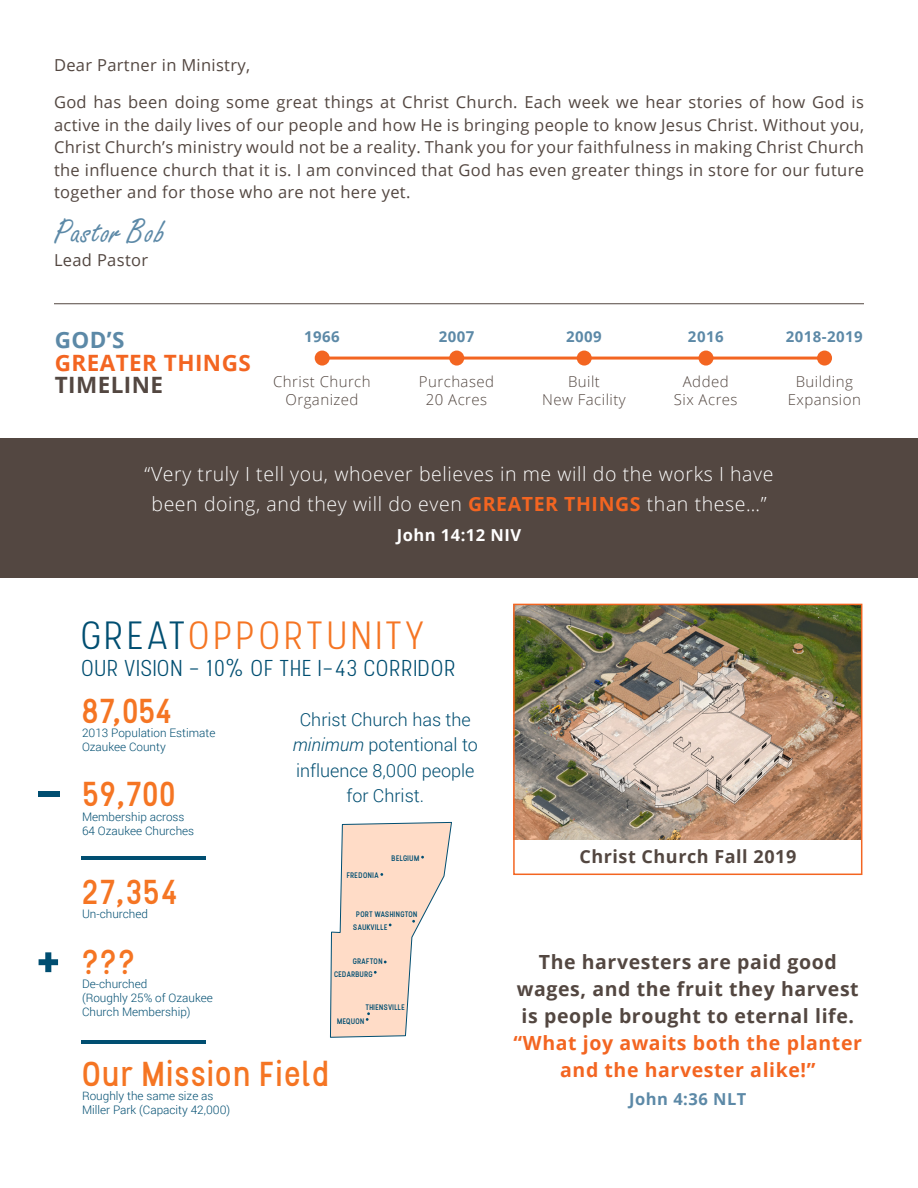
<style>
.page{position:relative;width:918px;height:1188px;background:#fff}
.page>*{position:absolute;margin:0;border:0;box-sizing:border-box;transform-origin:0 0}
.t1{font:500 60px "Stellar";color:#004e71}
.t2{font:300 39.3px "Stellar";letter-spacing:.06em;color:#f57523}
.t3{font:500 34.65px "Stellar";color:#f57523}
.t4{font:34.5px "Freehand";letter-spacing:.02em;color:#5c89a7}
.t5{font:300 22.95px "Stellar";color:#004e71}
.t6{font:700 22.5px/22.5px "Open Sans";letter-spacing:.02em;color:#f36521}
.t7{font:700 19.5px/27px "Open Sans";letter-spacing:.03em;color:#534741;text-align:center}
.t8{font:300 19.5px/30px "Open Sans";letter-spacing:.03em;color:#fff;text-align:center}
.t9{font:300 18px/25.5px "Roboto";color:#004e71;text-align:center}
.t10{font:700 18px "Open Sans";letter-spacing:.03em;color:#534741}
.t11{font:16.5px/22.5px "Open Sans";letter-spacing:.02em;color:#534741;text-align:justify}
.t12{font:700 16.5px "Open Sans";letter-spacing:.03em;color:#fff}
.t13{font:700 16.5px "Open Sans";letter-spacing:.03em;color:#5c89a7}
.t14{font:300 15px/18px "Open Sans";letter-spacing:.03em;color:#534741;text-align:center}
.t15{font:700 15px "Open Sans";letter-spacing:.03em;color:#5c89a7}
.t16{font:300 11.7px/14.1px "Roboto";color:#004e71}
.t17{font:500 8.1px "Stellar";color:#004e71}
.s1{color:#5c89a7}
.s2{color:#534741}
.s3{font-weight:700;color:#f36521}
.s4{color:#004e71}
.s5{font-style:italic}
.s6{color:#f36521}
</style>
<div class="page">
<div style="left:0;top:438px;width:918px;height:140px;background:#534741"></div>
<hr style="left:322px;top:357px;width:503px;height:3px;background:#f36521">
<div style="left:315px;top:351px;width:15px;height:15px;background:#f36521;border-radius:50%"></div>
<div style="left:449px;top:351px;width:15px;height:15px;background:#f36521;border-radius:50%"></div>
<div style="left:577px;top:351px;width:15px;height:15px;background:#f36521;border-radius:50%"></div>
<div style="left:699px;top:351px;width:15px;height:15px;background:#f36521;border-radius:50%"></div>
<div style="left:817px;top:351px;width:15px;height:15px;background:#f36521;border-radius:50%"></div>
<hr style="left:54px;top:303px;width:810px;height:1px;background:#534741">
<img style="left:516px;top:607px;width:343px;height:233px">
<div style="left:513px;top:604px;width:349px;height:271px;border:2px solid #f36521"></div>
<hr style="left:81px;top:856px;width:125px;height:3px;background:#004e71">
<hr style="left:81px;top:1041px;width:125px;height:3px;background:#004e71">
<svg style="left:330px;top:822px;width:122px;height:216px"></svg>
<p class="t11" style="left:54px;top:53px;width:198px">Dear Partner in Ministry,</p>
<p class="t11" style="left:54px;top:90px;width:812px">God has been doing some great things at Christ Church. Each week we hear stories of how God is active in the daily lives of our people and how He is bringing people to know Jesus Christ. Without you, Christ Church’s ministry would not be a reality. Thank you for your faithfulness in making Christ Church the influence church that it is. I am convinced that God has even greater things in store for our future together and for those who are not here yet.</p>
<p class="t4" style="left:54px;top:211px;width:111px">Pastor Bob</p>
<p class="t11" style="left:54px;top:248px;width:96px">Lead Pastor</p>
<p class="t6" style="left:55px;top:328px;width:198px"><span class="s1">GOD’S<br></span>GREATER THINGS<br><span class="s2">TIMELINE</span></p>
<p class="t15" style="left:304px;top:326px;width:37px">1966</p>
<p class="t14" style="left:273px;top:372px;width:99px">Christ Church<br>Organized</p>
<p class="t15" style="left:439px;top:326px;width:37px">2007</p>
<p class="t14" style="left:419px;top:372px;width:77px">Purchased<br>20 Acres</p>
<p class="t15" style="left:566px;top:326px;width:37px">2009</p>
<p class="t14" style="left:542px;top:372px;width:85px">Built<br>New Facility</p>
<p class="t15" style="left:688px;top:326px;width:37px">2016</p>
<p class="t14" style="left:674px;top:372px;width:65px">Added<br>Six Acres</p>
<p class="t15" style="left:786px;top:326px;width:78px">2018-2019</p>
<p class="t14" style="left:788px;top:372px;width:75px">Building<br>Expansion</p>
<p class="t8" style="left:145px;top:458px;width:630px">“Very truly I tell you, whoever believes in me will do the works I have been doing, and they will do even <span class="s3">GREATER THINGS</span> than these…”</p>
<p class="t12" style="left:397px;top:523px;width:126px">John 14:12 NIV</p>
<p class="t1" style="left:36px;top:756px;width:34px">-</p>
<p class="t2" style="left:81px;top:612px;width:347px"><span class="s4">GREAT</span>OPPORTUNITY</p>
<p class="t5" style="left:81px;top:655px;width:377px">OUR VISION - 10% OF THE I-43 CORRIDOR</p>
<p class="t3" style="left:82px;top:690px;width:93px">87,054</p>
<p class="t16" style="left:82px;top:725px;width:135px">2013 Population Estimate<br>Ozaukee County</p>
<p class="t3" style="left:82px;top:773px;width:96px">59,700</p>
<p class="t16" style="left:82px;top:809px;width:114px">Membership across<br>64 Ozaukee Churches</p>
<p class="t9" style="left:293px;top:706px;width:187px">Christ Church has the <span class="s5">minimum</span> potentional to influence 8,000 people for Christ.</p>
<p class="t1" style="left:36px;top:924px;width:32px">+</p>
<p class="t3" style="left:82px;top:871px;width:99px">27,354</p>
<p class="t16" style="left:82px;top:907px;width:68px">Un-churched</p>
<p class="t3" style="left:82px;top:941px;width:56px">???</p>
<p class="t16" style="left:82px;top:976px;width:132px">De-churched<br>(Roughly 25% of Ozaukee<br>Church Membership)</p>
<p class="t17" style="left:347px;top:871px;width:34px">FREDONIA</p>
<p class="t17" style="left:392px;top:853px;width:30px">BELGIUM</p>
<p class="t17" style="left:356px;top:909px;width:63px">PORT WASHINGTON</p>
<p class="t17" style="left:353px;top:922px;width:36px">SAUKVILLE</p>
<p class="t17" style="left:353px;top:956px;width:32px">GRAFTON</p>
<p class="t17" style="left:334px;top:969px;width:40px">CEDARBURG</p>
<p class="t17" style="left:366px;top:1002px;width:41px">THIENSVILLE</p>
<p class="t17" style="left:337px;top:1016px;width:29px">MEQUON</p>
<p class="t3" style="left:82px;top:1053px;width:250px">Our Mission Field</p>
<p class="t16" style="left:82px;top:1088px;width:150px">Roughly the same size as<br>Miller Park (Capacity 42,000)</p>
<p class="t10" style="left:579px;top:844px;width:218px">Christ Church Fall 2019</p>
<p class="t7" style="left:514px;top:948px;width:350px">The harvesters are paid good wages, and the fruit they harvest is people brought to eternal life. <span class="s6">“What joy awaits both the planter and the harvester alike!”</span></p>
<p class="t13" style="left:629px;top:1088px;width:119px">John 4:36 NLT</p>
</div>
